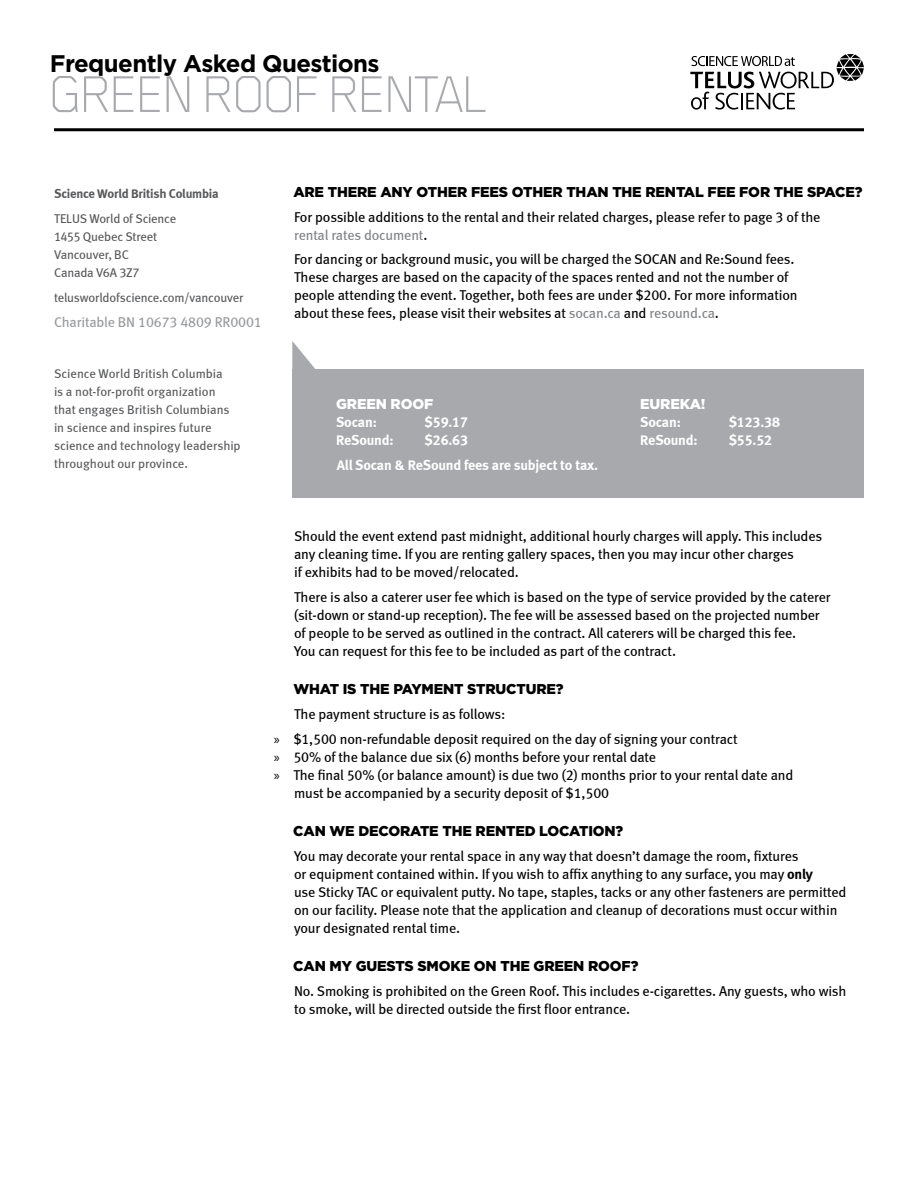
<style>
.page{position:relative;width:918px;height:1188px;background:#fff}
.page>*{position:absolute;margin:0;border:0;box-sizing:border-box;transform-origin:0 0}
.t1{font:100 60px "Blender Pro";letter-spacing:-.05em;color:#a7a9ac}
.t2{font:700 24px "Gotham";letter-spacing:-.025em;color:#000}
.t3{font:14.25px/18px "Meta Book LF";letter-spacing:-.01em;color:#000}
.t4{font:900 14.25px "Gotham";letter-spacing:-.01em;color:#000}
.t5{font:14.25px/24.8px "Meta Bold LF";letter-spacing:-.01em;color:#fff}
.t6{font:14.25px "Meta Book LF";letter-spacing:-.01em;color:#97999c}
.t7{font:900 14.25px "Gotham";letter-spacing:-.01em;color:#fff}
.t8{font:12.75px/18px "Meta Book LF";letter-spacing:-.005em;color:#58595b}
.t9{font:700 12.75px "Meta";letter-spacing:-.02em;color:#58595b}
.s1{color:#808285}
.s2{font-family:"Myriad Pro"}
.s3{font-family:"Meta Bold LF"}
</style>
<div class="page">
<div style="left:292px;top:369px;width:572px;height:129px;background:#a7a9ac"></div>
<svg style="left:292px;top:341px;width:23px;height:28px"></svg>
<hr style="left:54px;top:128px;width:810px;height:3px;background:#000">
<svg style="left:690px;top:54px;width:174px;height:56px"></svg>
<h2 class="t2" style="left:50px;top:49px;width:331px">Frequently Asked Questions</h2>
<h1 class="t1" style="left:50px;top:61px;width:442px">GREEN ROOF RENTAL</h1>
<p class="t9" style="left:54px;top:186px;width:166px">Science World British Columbia</p>
<p class="t8" style="left:54px;top:209px;width:124px">TELUS World of Science<br>1455 Quebec Street<br>Vancouver, BC<br>Canada V6A 3Z7</p>
<p class="t8" style="left:54px;top:288px;width:191px">telusworldofscience.com/vancouver</p>
<p class="t6" style="left:54px;top:313px;width:209px">Charitable BN 10673 4809 RR0001</p>
<p class="t8" style="left:54px;top:365px;width:188px">Science World British Columbia<br>is a not-for-profit organization<br>that engages British Columbians in science and inspires future science and technology leadership throughout our province.</p>
<p class="t4" style="left:293px;top:184px;width:571px">ARE THERE ANY OTHER FEES OTHER THAN THE RENTAL FEE FOR THE SPACE?</p>
<p class="t3" style="left:294px;top:207px;width:528px">For possible additions to the rental and their related charges, please refer to page 3 of the <span class="s1">rental rates document</span>.</p>
<p class="t3" style="left:294px;top:250px;width:505px">For dancing or background music, you will be charged the SOCAN and Re:Sound fees.<br>These charges are based on the capacity of the spaces rented and not the number of people attending the event. Together, both fees are under $200. For more information about these fees, please visit their websites at <span class="s1">socan.ca</span> and <span class="s1">resound.ca</span>.</p>
<p class="t7" style="left:336px;top:396px;width:99px">GREEN ROOF</p>
<p class="t5" style="left:336px;top:410px;width:42px">Socan:</p>
<p class="t5" style="left:425px;top:410px;width:45px">$59.17</p>
<p class="t5" style="left:336px;top:428px;width:59px">ReSound:</p>
<p class="t5" style="left:337px;top:428px;width:263px;text-indent:88px">$26.63<br>All Socan &amp; ReSound fees are subject to tax.</p>
<p class="t7" style="left:640px;top:396px;width:67px">EUREKA!</p>
<p class="t5" style="left:640px;top:410px;width:42px">Socan:</p>
<p class="t5" style="left:729px;top:410px;width:53px">$123.38</p>
<p class="t5" style="left:640px;top:428px;width:59px">ReSound:</p>
<p class="t5" style="left:729px;top:428px;width:45px">$55.52</p>
<p class="t3" style="left:294px;top:527px;width:530px">Should the event extend past midnight, additional hourly charges will apply. This includes any cleaning time. If you are renting gallery spaces, then you may incur other charges<br>if exhibits had to be moved/relocated.</p>
<p class="t3" style="left:294px;top:588px;width:538px">There is also a caterer user fee which is based on the type of service provided by the caterer (sit-down or stand-up reception). The fee will be assessed based on the projected number of people to be served as outlined in the contract. All caterers will be charged this fee.<br>You can request for this fee to be included as part of the contract.</p>
<p class="t4" style="left:293px;top:681px;width:272px">WHAT IS THE PAYMENT STRUCTURE?</p>
<p class="t3" style="left:274px;top:701px;width:465px;line-height:24.8px;text-indent:20px">The payment structure is as follows:<br><span class="s2">»</span> $1,500 non-refundable deposit required on the day of signing your contract</p>
<p class="t3" style="left:274px;top:747px;width:384px"><span class="s2">»</span> 50% of the balance due six (6) months before your rental date</p>
<p class="t3" style="left:274px;top:765px;width:521px"><span class="s2">»</span> The final 50% (or balance amount) is due two (2) months prior to your rental date and</p>
<p class="t3" style="left:294px;top:783px;width:317px">must be accompanied by a security deposit of $1,500</p>
<p class="t4" style="left:293px;top:823px;width:332px">CAN WE DECORATE THE RENTED LOCATION?</p>
<p class="t3" style="left:294px;top:846px;width:554px">You may decorate your rental space in any way that doesn’t damage the room, fixtures<br>or equipment contained within. If you wish to affix anything to any surface, you may <span class="s3">only<br></span>use Sticky TAC or equivalent putty. No tape, staples, tacks or any other fasteners are permitted on our facility. Please note that the application and cleanup of decorations must occur within your designated rental time.</p>
<p class="t4" style="left:293px;top:958px;width:347px">CAN MY GUESTS SMOKE ON THE GREEN ROOF?</p>
<p class="t3" style="left:294px;top:981px;width:554px">No. Smoking is prohibited on the Green Roof. This includes e-cigarettes. Any guests, who wish to smoke, will be directed outside the first floor entrance.</p>
</div>
